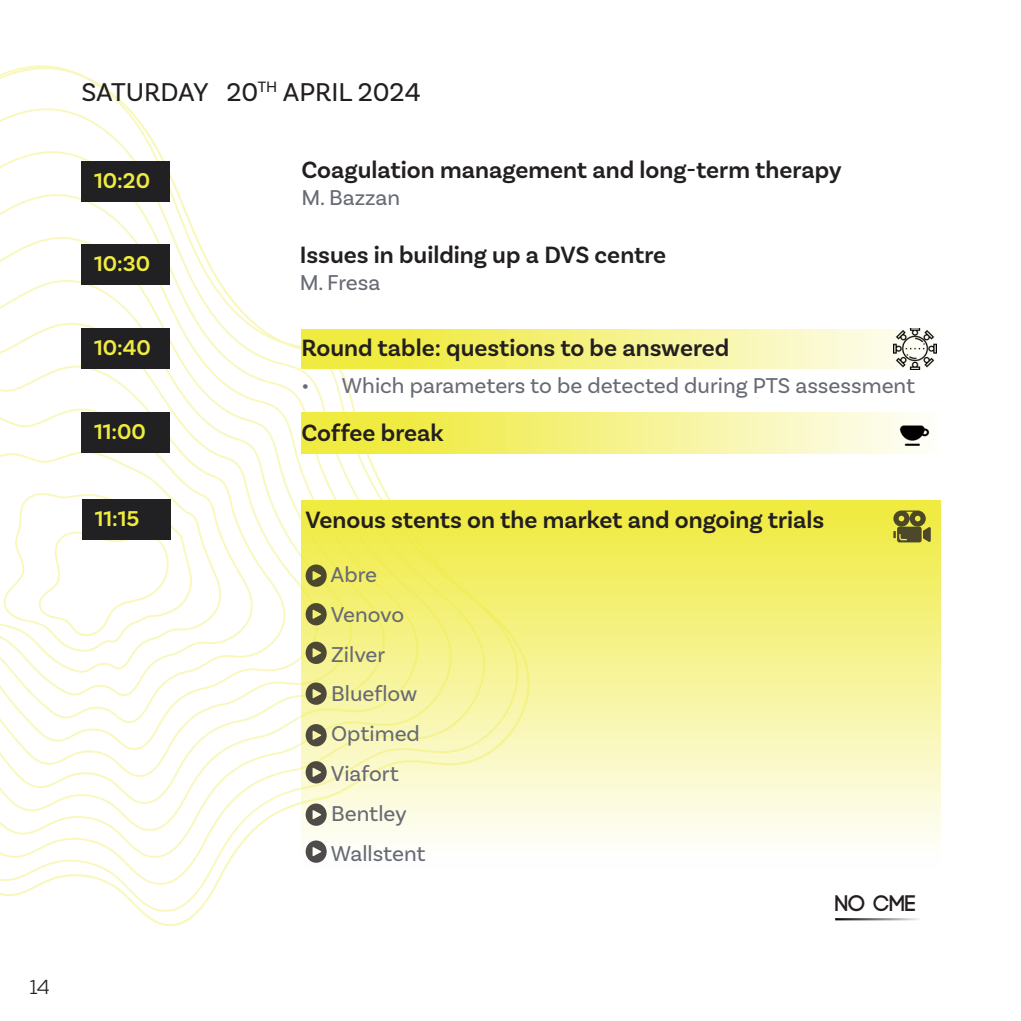
<style>
.page{position:relative;width:1021px;height:1021px;background:#fff}
.page>*{position:absolute;margin:0;border:0;box-sizing:border-box;transform-origin:0 0}
.t1{font:27px "Basic Sans";color:#231f20}
.t2{font:600 24.75px "Basic Sans";color:#231f20}
.t3{font:22.5px "Basic Sans";color:#686a74}
.t4{font:600 22.5px "Basic Sans";color:#f0eb40}
.t5{font:700 22.5px "Code";color:#231f20}
.t6{font:20.25px "Nexa";color:#231f20}
</style>
<div class="page">
<svg style="left:531px;top:329px;width:406px;height:39px;background:#f8f5ac"></svg>
<div style="left:301px;top:499px;width:639px;height:369px;background:linear-gradient(to bottom,#efea3b,#fff)"></div>
<svg style="left:0;top:65px;width:531px;height:861px"></svg>
<svg style="left:0;top:149px;width:453px;height:708px"></svg>
<svg style="left:0;top:192px;width:419px;height:638px"></svg>
<svg style="left:0;top:235px;width:386px;height:569px"></svg>
<svg style="left:0;top:278px;width:353px;height:499px"></svg>
<svg style="left:0;top:321px;width:319px;height:429px"></svg>
<svg style="left:0;top:364px;width:286px;height:359px"></svg>
<svg style="left:0;top:407px;width:253px;height:289px"></svg>
<svg style="left:0;top:450px;width:222px;height:222px"></svg>
<svg style="left:2px;top:492px;width:191px;height:159px"></svg>
<svg style="left:301px;top:412px;width:617px;height:41px;background:#f5f289"></svg>
<div style="left:81px;top:412px;width:89px;height:41px;background:#212123"></div>
<img style="left:898px;top:419px;width:32px;height:32px">
<div style="left:81px;top:161px;width:89px;height:41px;background:#212123"></div>
<div style="left:81px;top:244px;width:89px;height:41px;background:#212123"></div>
<div style="left:81px;top:328px;width:89px;height:41px;background:#212123"></div>
<div style="left:82px;top:499px;width:88px;height:41px;background:#212123"></div>
<hr style="left:835px;top:918px;width:85px;height:2px;background:#000">
<svg style="left:305px;top:564px;width:22px;height:23px"></svg>
<svg style="left:305px;top:603px;width:22px;height:22px"></svg>
<svg style="left:305px;top:641px;width:22px;height:23px"></svg>
<svg style="left:305px;top:682px;width:22px;height:22px"></svg>
<svg style="left:305px;top:724px;width:22px;height:22px"></svg>
<svg style="left:305px;top:761px;width:22px;height:22px"></svg>
<svg style="left:305px;top:803px;width:22px;height:22px"></svg>
<svg style="left:305px;top:840px;width:22px;height:22px"></svg>
<img style="left:893px;top:328px;width:43px;height:41px">
<svg style="left:893px;top:510px;width:37px;height:32px"></svg>
<p class="t6" style="left:29px;top:974px;width:22px">14</p>
<p class="t1" style="left:82px;top:76px;width:340px">SATURDAY 20<sup>TH</sup> APRIL 2024</p>
<p class="t4" style="left:94px;top:167px;width:57px">10:20</p>
<p class="t2" style="left:301px;top:155px;width:542px">Coagulation management and long-term therapy</p>
<p class="t3" style="left:301px;top:184px;width:100px">M. Bazzan</p>
<p class="t4" style="left:94px;top:250px;width:58px">10:30</p>
<p class="t2" style="left:300px;top:240px;width:368px">Issues in building up a DVS centre</p>
<p class="t3" style="left:300px;top:269px;width:82px">M. Fresa</p>
<p class="t4" style="left:94px;top:334px;width:58px">10:40</p>
<p class="t2" style="left:301px;top:333px;width:429px">Round table: questions to be answered</p>
<p class="t3" style="left:301px;top:371px;width:615px">• Which parameters to be detected during PTS assessment</p>
<p class="t4" style="left:94px;top:418px;width:53px">11:00</p>
<p class="t2" style="left:301px;top:418px;width:144px">Coffee break</p>
<p class="t4" style="left:95px;top:505px;width:46px">11:15</p>
<p class="t2" style="left:305px;top:505px;width:520px">Venous stents on the market and ongoing trials</p>
<p class="t3" style="left:330px;top:561px;width:48px">Abre</p>
<p class="t3" style="left:331px;top:601px;width:75px">Venovo</p>
<p class="t3" style="left:331px;top:640px;width:56px">Zilver</p>
<p class="t3" style="left:331px;top:680px;width:88px">Blueflow</p>
<p class="t3" style="left:331px;top:720px;width:90px">Optimed</p>
<p class="t3" style="left:331px;top:760px;width:70px">Viafort</p>
<p class="t3" style="left:331px;top:799px;width:77px">Bentley</p>
<p class="t3" style="left:331px;top:839px;width:96px">Wallstent</p>
<p class="t5" style="left:835px;top:892px;width:82px">NO CME</p>
</div>
